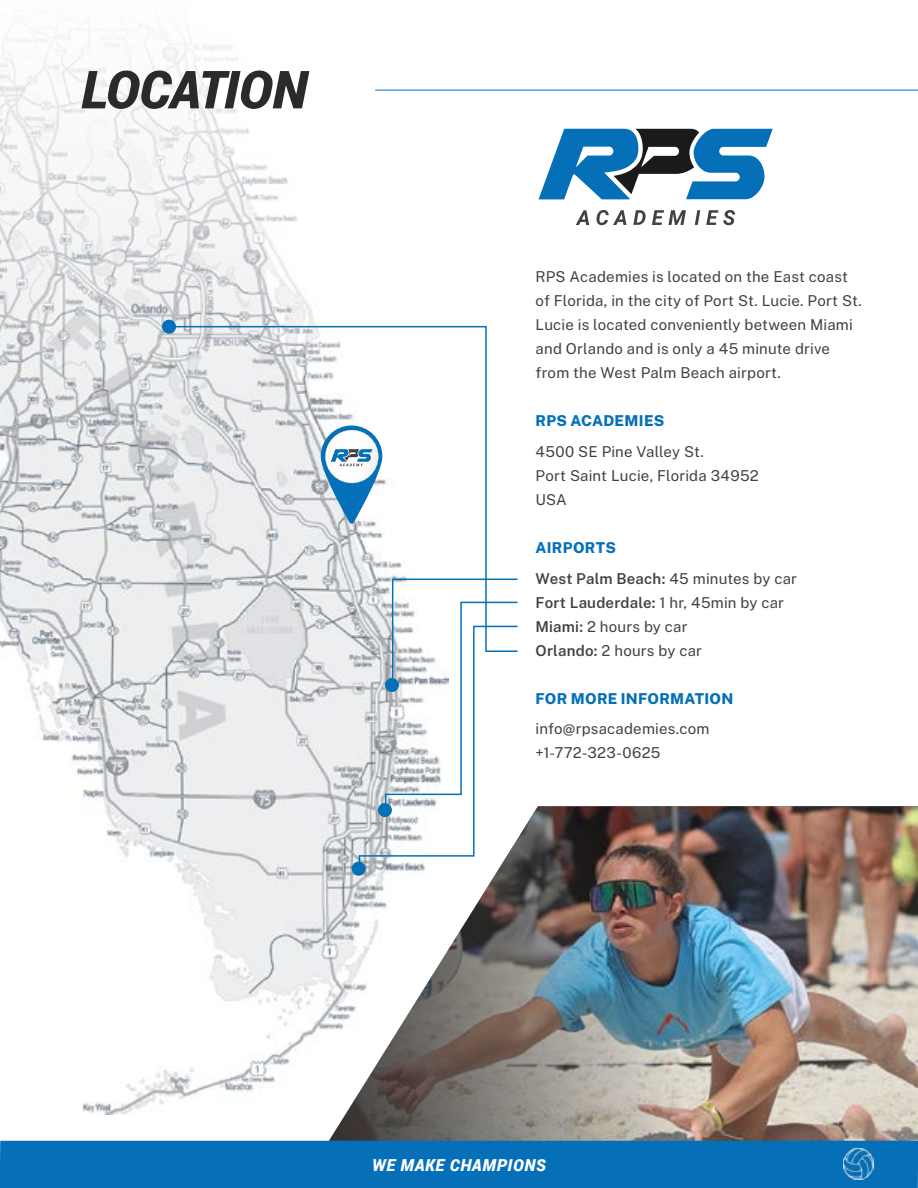
<style>
.page{position:relative;width:918px;height:1188px;background:#fff}
.page>*{position:absolute;margin:0;border:0;box-sizing:border-box;transform-origin:0 0}
.t1{font:italic 900 52.5px "Roboto";letter-spacing:-.02em;color:#2a2a2a}
.t2{font:italic 900 16.5px "Roboto";letter-spacing:.045em;color:#fff}
.t3{font:100 15px/24px "Public Sans";letter-spacing:.01em;color:#424142}
.t4{font:800 15px "Public Sans";letter-spacing:.02em;color:#0570b8}
</style>
<div class="page">
<img style="left:0;top:25px;width:448px;height:1089px">
<svg style="left:299px;top:806px;width:28px;height:335px;fill:#eeeff1"></svg>
<img style="left:327px;top:806px;width:591px;height:335px">
<hr style="left:375px;top:90px;width:543px;height:1px;background:#0570b8">
<div style="left:162px;top:320px;width:14px;height:14px;background:#0570b8;border-radius:50%"></div>
<div style="left:352px;top:862px;width:14px;height:14px;background:#0570b8;border-radius:50%"></div>
<svg style="left:168px;top:325px;width:319px;height:328px"></svg>
<svg style="left:358px;top:578px;width:161px;height:292px"></svg>
<svg style="left:539px;top:129px;width:234px;height:70px"></svg>
<svg style="left:576px;top:210px;width:13px;height:15px"></svg>
<svg style="left:597px;top:210px;width:29px;height:15px"></svg>
<svg style="left:633px;top:210px;width:13px;height:15px"></svg>
<svg style="left:652px;top:210px;width:34px;height:15px"></svg>
<svg style="left:695px;top:210px;width:5px;height:15px"></svg>
<svg style="left:706px;top:210px;width:29px;height:15px"></svg>
<svg style="left:321px;top:426px;width:61px;height:98px"></svg>
<div style="left:0;top:1141px;width:918px;height:47px;background:#0570b8"></div>
<img style="left:843px;top:1149px;width:31px;height:31px">
<h1 class="t1" style="left:81px;top:53px;width:227px">LOCATION</h1>
<p class="t3" style="left:536px;top:264px;width:328px">RPS Academies is located on the East coast of Florida, in the city of Port St. Lucie. Port St.<br>Lucie is located conveniently between Miami and Orlando and is only a 45 minute drive from the West Palm Beach airport.</p>
<p class="t4" style="left:536px;top:410px;width:130px">RPS ACADEMIES</p>
<p class="t3" style="left:536px;top:439px;width:225px">4500 SE Pine Valley St.<br>Port Saint Lucie, Florida 34952<br>USA</p>
<p class="t4" style="left:536px;top:537px;width:82px">AIRPORTS</p>
<p class="t3" style="left:536px;top:566px;width:263px">West Palm Beach: 45 minutes by car<br>Fort Lauderdale: 1 hr, 45min by car<br>Miami: 2 hours by car<br>Orlando: 2 hours by car</p>
<p class="t4" style="left:536px;top:687px;width:199px">FOR MORE INFORMATION</p>
<p class="t3" style="left:536px;top:717px;width:175px">info@rpsacademies.com +1-772-323-0625</p>
<p class="t2" style="left:372px;top:1154px;width:175px">WE MAKE CHAMPIONS</p>
</div>
